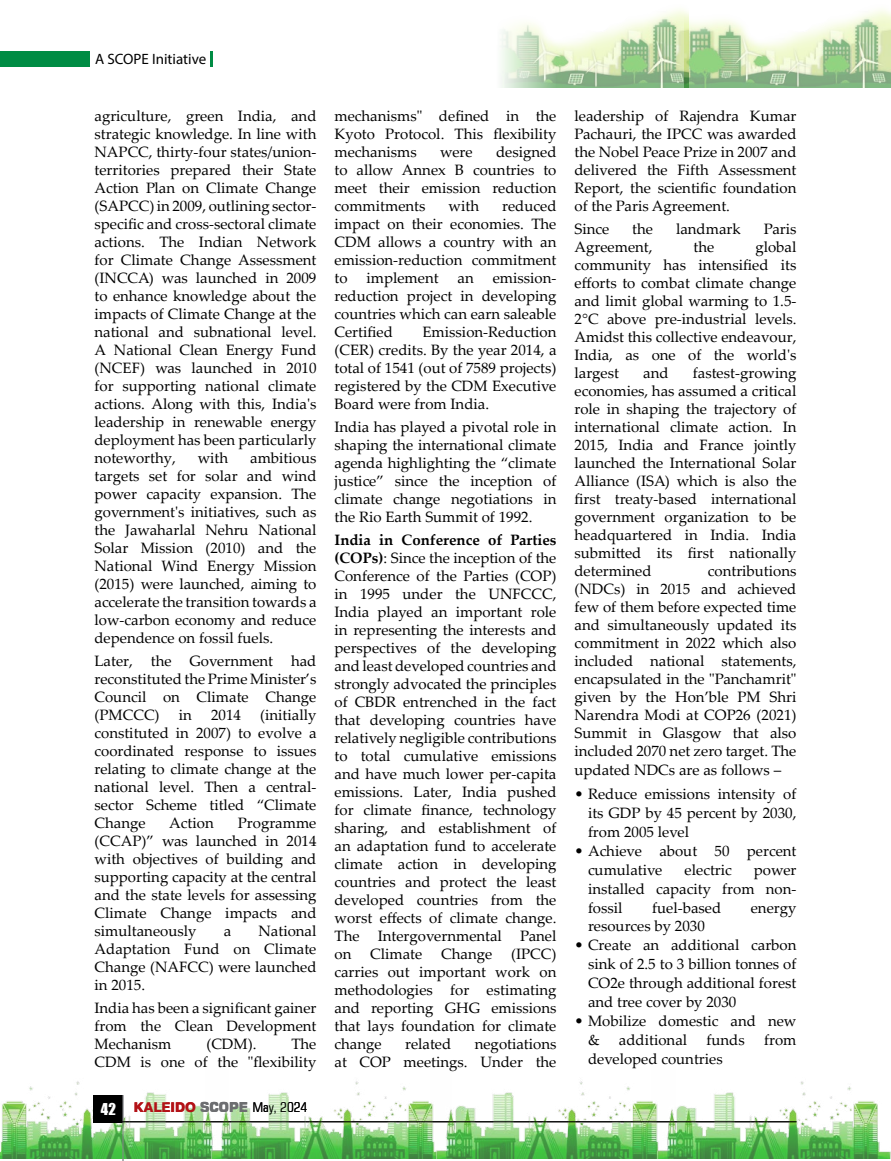
<style>
.page{position:relative;width:891px;height:1161px;background:#fff}
.page>*{position:absolute;margin:0;border:0;box-sizing:border-box;transform-origin:0 0}
.t1{font:15px/18px "Palatino Linotype";color:#000;text-align:justify}
.t2{font:15px "Myriad Pro";color:#000}
.t3{font:condensed 13.5px "Square 721 BT";color:#000}
.s1{font-family:"Impact";font-stretch:normal;font-size:15px;color:#fff}
.s2{font-family:"Swiss 721 BT";font-weight:800;font-stretch:normal;color:#b31217}
.s3{font-weight:700;font-stretch:normal;color:#6d6e71}
.s4{font-weight:700}
</style>
<div class="page">
<img style="left:0;top:1081px;width:206px;height:78px">
<img style="left:206px;top:1081px;width:224px;height:78px">
<img style="left:430px;top:1081px;width:221px;height:78px">
<img style="left:651px;top:1081px;width:237px;height:78px">
<img style="left:888px;top:1151px;width:3px;height:8px">
<div style="left:0;top:52px;width:90px;height:15px;background:#008c44"></div>
<hr style="left:210px;top:52px;width:3px;height:15px;background:#008c44">
<div style="left:94px;top:1095px;width:29px;height:27px;background:#000"></div>
<hr style="left:123px;top:1095px;width:1px;height:66px;background:#939598">
<hr style="left:94px;top:1121px;width:703px;height:1px;background:#000">
<img style="left:688px;top:9px;width:203px;height:78px">
<img style="left:501px;top:9px;width:187px;height:78px">
<p class="t2" style="left:95px;top:50px;width:113px">A SCOPE Initiative</p>
<p class="t1" style="left:94px;top:106px;width:224px">agriculture, green India, and strategic knowledge. In line with NAPCC, thirty-four states/union&shy;territories prepared their State Action Plan on Climate Change (SAPCC) in 2009, outlining sector&shy;specific and cross-sectoral climate actions. The Indian Network for Climate Change Assessment (INCCA) was launched in 2009 to enhance knowledge about the impacts of Climate Change at the national and subnational level.<br>A National Clean Energy Fund (NCEF) was launched in 2010 for supporting national climate actions. Along with this, India's leadership in renewable energy deployment has been particularly noteworthy,</p>
<p class="t1" style="left:94px;top:448px;width:224px;text-indent:156px">ambitious targets set for solar and wind power capacity expansion. The government's initiatives, such as the Jawaharlal Nehru National Solar Mission (2010) and the National Wind Energy Mission (2015) were launched, aiming to accelerate the transition towards a low-carbon economy and reduce dependence on fossil fuels.</p>
<p class="t1" style="left:94px;top:651px;width:224px">Later, the Government had reconstituted the Prime Minister’s Council on Climate Change (PMCCC)</p>
<p class="t1" style="left:198px;top:448px;width:32px">with</p>
<p class="t1" style="left:94px;top:705px;width:224px;text-indent:166px">(initially constituted in 2007) to evolve a coordinated response to issues relating to climate change at the national level. Then a central&shy;sector Scheme titled “Climate Change</p>
<p class="t1" style="left:179px;top:705px;width:15px">in</p>
<p class="t1" style="left:211px;top:705px;width:32px">2014</p>
<p class="t1" style="left:169px;top:813px;width:46px">Action</p>
<p class="t1" style="left:94px;top:813px;width:224px;text-indent:143px">Programme (CCAP)” was launched in 2014 with objectives of building and supporting capacity at the central and the state levels for assessing Climate Change impacts and simultaneously</p>
<p class="t1" style="left:94px;top:921px;width:224px;text-indent:164px">National Adaptation Fund on Climate Change (NAFCC) were launched in 2015.</p>
<p class="t1" style="left:94px;top:999px;width:223px">India has been a significant gainer from the Clean Development Mechanism</p>
<p class="t1" style="left:224px;top:921px;width:9px">a</p>
<p class="t1" style="left:94px;top:1035px;width:224px;text-align:right">The<br>CDM is one of the "flexibility</p>
<p class="t1" style="left:206px;top:1035px;width:52px">(CDM).</p>
<p class="t3" style="left:101px;top:1099px;width:208px"><span class="s1">42</span> <span class="s2">KALEIDO</span> <span class="s3">SCOPE</span> May, 2024</p>
<p class="t1" style="left:334px;top:106px;width:223px">mechanisms" defined in the Kyoto Protocol. This flexibility mechanisms</p>
<p class="t1" style="left:334px;top:142px;width:224px;text-indent:162px">designed to allow Annex B countries to meet their emission reduction commitments</p>
<p class="t1" style="left:440px;top:142px;width:34px">were</p>
<p class="t1" style="left:334px;top:196px;width:224px;text-indent:168px">reduced impact on their economies. The CDM allows a country with an emission-reduction commitment to</p>
<p class="t1" style="left:449px;top:196px;width:32px">with</p>
<p class="t1" style="left:366px;top:268px;width:74px">implement</p>
<p class="t1" style="left:458px;top:268px;width:18px">an</p>
<p class="t1" style="left:334px;top:268px;width:224px;text-indent:158px">emission&shy;reduction project in developing countries which can earn saleable Certified</p>
<p class="t1" style="left:334px;top:322px;width:224px;text-indent:88px">Emission-Reduction (CER) credits. By the year 2014, a total of 1541 (out of 7589 projects) registered by the CDM Executive Board were from India.</p>
<p class="t1" style="left:334px;top:417px;width:224px">India has played a pivotal role in shaping the international climate agenda highlighting the “climate justice” since the inception of climate change negotiations in the Rio Earth Summit of 1992.</p>
<p class="t1" style="left:334px;top:531px;width:224px"><span class="s4">India in Conference of Parties (COPs)</span>: Since the inception of the Conference of the Parties (COP) in 1995 under the UNFCCC, India played an important role in representing the interests and perspectives of the developing and least developed countries and strongly advocated the principles of CBDR entrenched in the fact that developing countries have relatively negligible contributions to total cumulative emissions and have much lower per-capita emissions. Later, India pushed for climate finance, technology sharing, and establishment of an adaptation fund to accelerate climate action in developing countries and protect the least developed countries from the worst effects of climate change.<br>The Intergovernmental Panel on</p>
<p class="t1" style="left:334px;top:945px;width:224px;text-indent:177px">(IPCC) carries out important work on methodologies for estimating and reporting GHG emissions that lays foundation for climate change</p>
<p class="t1" style="left:370px;top:945px;width:54px">Climate</p>
<p class="t1" style="left:441px;top:945px;width:53px">Change</p>
<p class="t1" style="left:405px;top:1035px;width:48px">related</p>
<p class="t1" style="left:334px;top:1035px;width:223px;text-align:right">negotiations<br>at COP meetings. Under the</p>
<p class="t1" style="left:574px;top:106px;width:224px">leadership of Rajendra Kumar Pachauri, the IPCC was awarded the Nobel Peace Prize in 2007 and delivered the Fifth Assessment Report, the scientific foundation of the Paris Agreement.</p>
<p class="t1" style="left:574px;top:219px;width:36px">Since</p>
<p class="t1" style="left:632px;top:219px;width:22px">the</p>
<p class="t1" style="left:676px;top:219px;width:66px">landmark</p>
<p class="t1" style="left:764px;top:219px;width:34px">Paris</p>
<p class="t1" style="left:574px;top:237px;width:80px">Agreement,</p>
<p class="t1" style="left:694px;top:237px;width:22px">the</p>
<p class="t1" style="left:574px;top:237px;width:224px;text-indent:181px">global community has intensified its efforts to combat climate change and limit global warming to 1.5- 2°C above pre-industrial levels.<br>Amidst this collective endeavour, India, as one of the world's largest</p>
<p class="t1" style="left:574px;top:363px;width:224px;text-indent:118px">fastest-growing economies, has assumed a critical role in shaping the trajectory of international climate action. In 2015, India and France jointly launched the International Solar Alliance (ISA) which is also the first treaty-based international government organization to be headquartered in India. India submitted its first nationally determined</p>
<p class="t1" style="left:643px;top:363px;width:27px">and</p>
<p class="t1" style="left:574px;top:561px;width:224px;text-indent:133px">contributions (NDCs) in 2015 and achieved few of them before expected time and simultaneously updated its commitment in 2022 which also included national statements, encapsulated in the "Panchamrit" given by the Hon’ble PM Shri Narendra Modi at COP26 (2021)<br>Summit in Glasgow that also included 2070 net zero target. The updated NDCs are as follows –</p>
<p class="t1" style="left:588px;top:784px;width:210px;line-height:18.9px;text-indent:-14px">• Reduce emissions intensity of its GDP by 45 percent by 2030, from 2005 level</p>
<p class="t1" style="left:588px;top:841px;width:210px;line-height:18.9px;text-indent:-14px">• Achieve about 50 percent cumulative</p>
<p class="t1" style="left:685px;top:860px;width:49px">electric</p>
<p class="t1" style="left:588px;top:860px;width:210px;line-height:18.9px;text-indent:166px">power installed capacity from non&shy;fossil</p>
<p class="t1" style="left:652px;top:898px;width:71px">fuel-based</p>
<p class="t1" style="left:751px;top:898px;width:47px">energy</p>
<p class="t1" style="left:588px;top:917px;width:118px">resources by 2030</p>
<p class="t1" style="left:588px;top:935px;width:210px;line-height:18.9px;text-indent:-14px">• Create an additional carbon sink of 2.5 to 3 billion tonnes of CO2e through additional forest and tree cover by 2030</p>
<p class="t1" style="left:588px;top:1011px;width:210px;line-height:18.9px;text-indent:-14px">• Mobilize domestic and new &amp;</p>
<p class="t1" style="left:619px;top:1030px;width:70px">additional</p>
<p class="t1" style="left:707px;top:1030px;width:40px">funds</p>
<p class="t1" style="left:764px;top:1030px;width:34px">from</p>
<p class="t1" style="left:588px;top:1049px;width:136px">developed countries</p>
</div>
